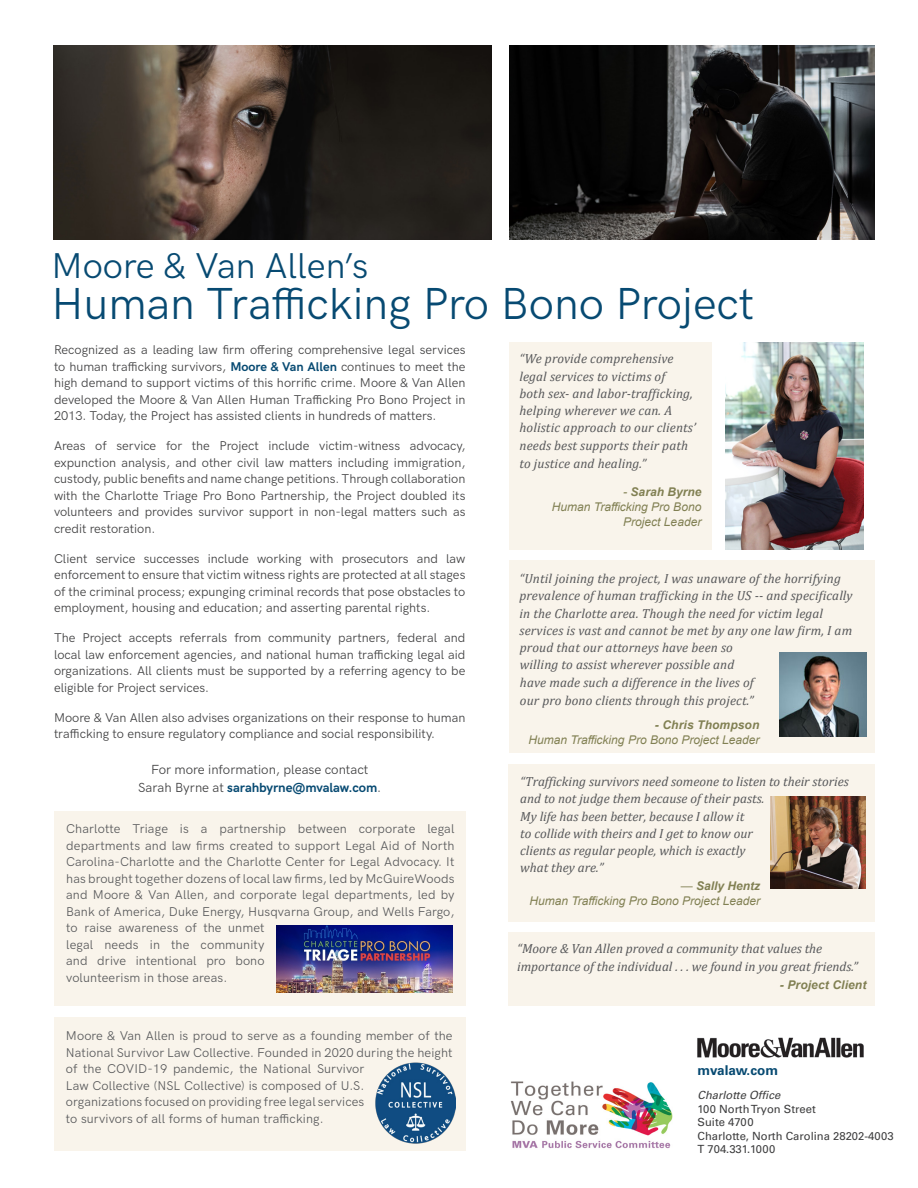
<style>
.page{position:relative;width:918px;height:1188px;background:#fff}
.page>*{position:absolute;margin:0;border:0;box-sizing:border-box;transform-origin:0 0}
.t1{font:45px "HK Grotesk";color:#074a72}
.t2{font:36px "HK Grotesk";color:#074a72}
.t3{font:700 13.5px "Univers";color:#074a72}
.t4{font:italic 13.2px/17.4px "Cambria";letter-spacing:.01em;color:#57585a}
.t5{font:700 13.2px "HK Grotesk";letter-spacing:-.005em;color:#074a72}
.t6{font:13.2px "HK Grotesk";color:#3e3e3f}
.t7{font:12.75px/16.5px "HK Grotesk";color:#3e3e3f;text-align:justify}
.t8{font:12.75px/16.5px "HK Grotesk";letter-spacing:.01em;color:#57585a}
.t9{font:italic 12px/15px "Arial";color:#818053;text-align:right}
.t10{font:italic 700 12px "Arial";letter-spacing:.01em;color:#818053}
.t11{font:11.25px "Univers";color:#3e3e3f}
.t12{font:italic 11.25px "Univers";color:#3e3e3f}
.s1{font-weight:700;color:#074a72}
.s2{font-weight:400;color:#3e3e3f}
.s3{font-weight:400}
.s4{font-weight:400;font-style:normal}
</style>
<div class="page">
<img style="left:697px;top:1037px;width:167px;height:21px">
<img style="left:510px;top:1081px;width:163px;height:68px">
<img style="left:53px;top:45px;width:438px;height:194px">
<img style="left:509px;top:45px;width:366px;height:194px">
<div style="left:54px;top:812px;width:411px;height:194px;background:#f9f4eb"></div>
<img style="left:276px;top:926px;width:176px;height:67px">
<div style="left:54px;top:1018px;width:411px;height:133px;background:#f9f4eb"></div>
<img style="left:375px;top:1063px;width:81px;height:81px">
<div style="left:509px;top:342px;width:203px;height:208px;background:#f9f4eb"></div>
<img style="left:726px;top:343px;width:137px;height:207px">
<div style="left:509px;top:561px;width:366px;height:192px;background:#f9f4eb"></div>
<div style="left:509px;top:933px;width:366px;height:73px;background:#f9f4eb"></div>
<img style="left:780px;top:652px;width:86px;height:84px">
<div style="left:509px;top:764px;width:366px;height:158px;background:#f9f4eb"></div>
<img style="left:771px;top:796px;width:94px;height:92px">
<p class="t2" style="left:52px;top:238px;width:318px">Moore &amp; Van Allen’s</p>
<p class="t1" style="left:52px;top:270px;width:704px">Human Trafficking Pro Bono Project</p>
<p class="t7" style="left:54px;top:341px;width:413px">Recognized as a leading law firm offering comprehensive legal services to human trafficking survivors, <span class="s1">Moore &amp; Van Allen</span> continues to meet the high demand to support victims of this horrific crime. Moore &amp; Van Allen developed the Moore &amp; Van Allen Human Trafficking Pro Bono Project in 2013. Today, the Project has assisted clients in hundreds of matters.</p>
<p class="t7" style="left:54px;top:437px;width:413px">Areas of service for the Project include victim-witness advocacy, expunction analysis, and other civil law matters including immigration, custody, public benefits and name change petitions. Through collaboration with the Charlotte Triage Pro Bono Partnership, the Project doubled its volunteers and provides survivor support in non-legal matters such as credit restoration.</p>
<p class="t7" style="left:54px;top:549px;width:413px">Client service successes include working with prosecutors and law enforcement to ensure that victim witness rights are protected at all stages of the criminal process; expunging criminal records that pose obstacles to employment, housing and education; and asserting parental rights.</p>
<p class="t7" style="left:54px;top:629px;width:413px">The Project accepts referrals from community partners, federal and local law enforcement agencies, and national human trafficking legal aid organizations. All clients must be supported by a referring agency to be eligible for Project services.</p>
<p class="t7" style="left:54px;top:708px;width:413px">Moore &amp; Van Allen also advises organizations on their response to human trafficking to ensure regulatory compliance and social responsibility.</p>
<p class="t6" style="left:151px;top:760px;width:219px">For more information, please contact</p>
<p class="t5" style="left:138px;top:778px;width:244px"><span class="s2">Sarah Byrne at</span> sarahbyrne@mvalaw.com<span class="s2">.</span></p>
<p class="t8" style="left:66px;top:820px;width:390px">Charlotte Triage is a partnership between corporate legal departments and law firms created to support Legal Aid of North Carolina-Charlotte and the Charlotte Center for Legal Advocacy. It has brought together dozens of local law firms, led by McGuireWoods and Moore &amp; Van Allen, and corporate legal departments, led by Bank of America, Duke Energy, Husqvarna Group, and Wells Fargo, to raise awareness of the unmet<br>legal needs in the community<br>and drive intentional pro bono<br>volunteerism in those areas.</p>
<p class="t8" style="left:66px;top:1027px;width:388px">Moore &amp; Van Allen is proud to serve as a founding member of the National Survivor Law Collective. Founded in 2020 during the height of the COVID-19 pandemic, the National Survivor<br>Law Collective (NSL Collective) is composed of U.S.<br>organizations focused on providing free legal services<br>to survivors of all forms of human trafficking.</p>
<p class="t4" style="left:519px;top:350px;width:178px">“We provide comprehensive legal services to victims of<br>both sex- and labor-trafficking, helping wherever we can. A holistic approach to our clients’ needs best supports their path to justice and healing.”</p>
<p class="t10" style="left:623px;top:484px;width:80px"><span class="s3">-</span> Sarah Byrne</p>
<p class="t9" style="left:552px;top:500px;width:151px">Human Trafficking Pro Bono<br>Project Leader</p>
<p class="t4" style="left:520px;top:569px;width:335px">“Until joining the project, I was unaware of the horrifying prevalence of human trafficking in the US -- and specifically in the Charlotte area. Though the need for victim legal services is vast and cannot be met by any one law firm, I am proud that our attorneys have been so<br>willing to assist wherever possible and<br>have made such a difference in the lives of<br>our pro bono clients through this project.”</p>
<p class="t10" style="left:655px;top:717px;width:106px">- Chris Thompson</p>
<p class="t9" style="left:529px;top:733px;width:232px">Human Trafficking Pro Bono Project Leader</p>
<p class="t4" style="left:520px;top:772px;width:330px">“Trafficking survivors need someone to listen to their stories and to not judge them because of their pasts.<br>My life has been better, because I allow it<br>to collide with theirs and I get to know our<br>clients as regular people, which is exactly<br>what they are.”</p>
<p class="t10" style="left:681px;top:878px;width:81px"><span class="s4">—</span> Sally Hentz</p>
<p class="t9" style="left:529px;top:894px;width:232px">Human Trafficking Pro Bono Project Leader</p>
<p class="t4" style="left:517px;top:939px;width:342px;line-height:18px">“Moore &amp; Van Allen proved a community that values the importance of the individual . . . we found in you great friends.”</p>
<p class="t10" style="left:780px;top:977px;width:88px">- Project Client</p>
<p class="t3" style="left:698px;top:1062px;width:82px">mvalaw.com</p>
<p class="t12" style="left:698px;top:1089px;width:84px">Charlotte Office</p>
<p class="t11" style="left:698px;top:1102px;width:120px">100 North Tryon Street</p>
<p class="t11" style="left:698px;top:1116px;width:58px">Suite 4700</p>
<p class="t11" style="left:698px;top:1129px;width:198px">Charlotte, North Carolina 28202-4003</p>
<p class="t11" style="left:698px;top:1143px;width:79px">T 704.331.1000</p>
</div>
